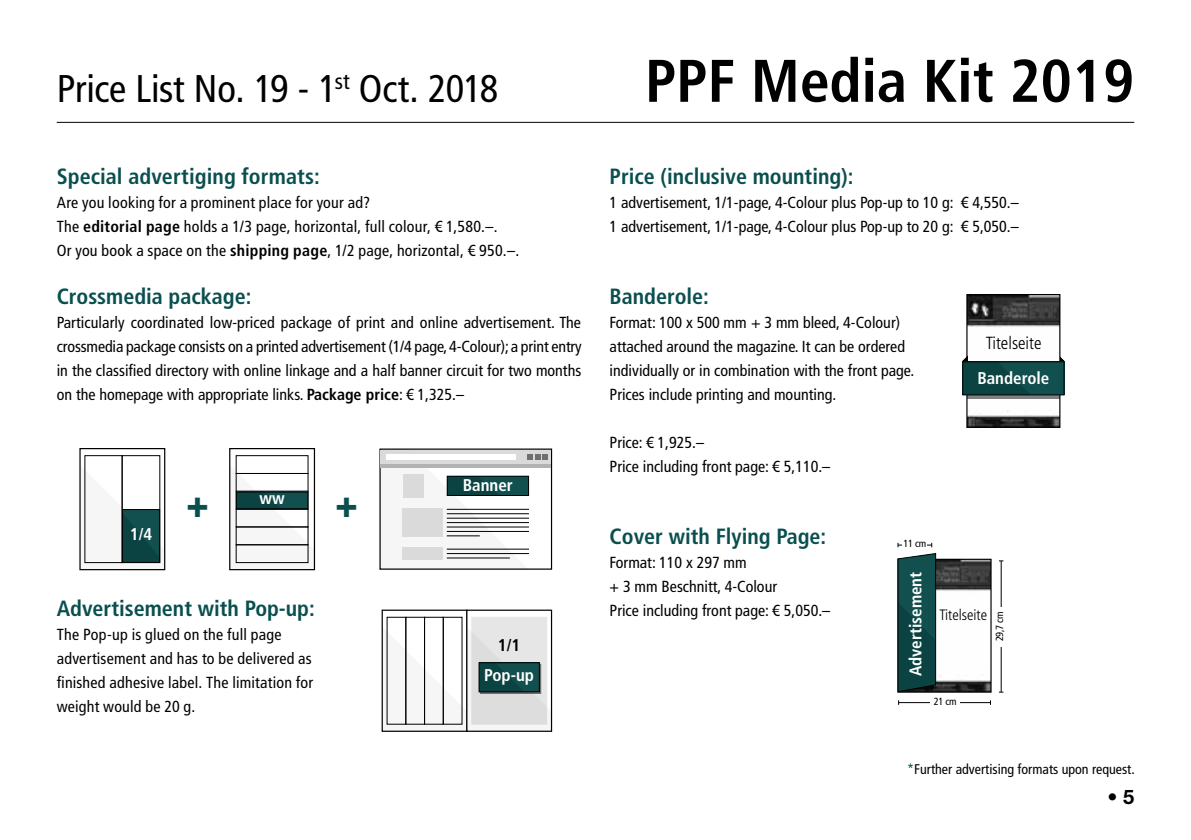
<style>
.page{position:relative;width:1191px;height:840px;background:#fff}
.page>*{position:absolute;margin:0;border:0;box-sizing:border-box;transform-origin:0 0}
.t1{font:700 condensed 60px "Frutiger";color:#000}
.t2{font:condensed 38.6px "Frutiger LT Com";letter-spacing:-.01em;color:#000}
.t3{font:900 condensed 38.2px "Frutiger LT Com";color:#0a4f4f}
.t4{font:700 condensed 22px "Frutiger LT Com";color:#0a4f4f}
.t5{font:300 20px "Helvetica Neue";color:#000}
.t6{font:300 condensed 17.6px "Frutiger LT Com";color:#000}
.t7{font:700 condensed 17px "Frutiger LT Com";color:#fff}
.t8{font:700 condensed 17px "Frutiger LT Com";color:#000}
.t9{font:condensed 16px/24px "Frutiger LT Com";color:#000}
.t10{font:300 condensed 15px "Frutiger LT Com";color:#000}
.t11{font:condensed 14px "Frutiger LT Com";color:#000}
.t12{font:condensed 10.4px "Frutiger LT Com";letter-spacing:-.03em;color:#000}
.s1{font-weight:700}
.s2{color:#0a4f4f}
.s3{font-family:"Helvetica Neue CE";font-weight:700}
</style>
<div class="page">
<hr style="left:57px;top:122px;width:1077px;height:1px;background:#000">
<svg style="left:381px;top:609px;width:172px;height:123px"></svg>
<div style="left:472px;top:617px;width:74px;height:106px;background:#e6e6e6"></div>
<div style="left:479px;top:662px;width:60px;height:29px;background:#0b4343"></div>
<div style="left:478px;top:662px;width:62px;height:30px;border:1px solid #000"></div>
<svg style="left:79px;top:448px;width:87px;height:122px"></svg>
<div style="left:122px;top:455px;width:38px;height:107px;border:1px solid #000"></div>
<div style="left:122px;top:509px;width:38px;height:53px;background:#0b4343"></div>
<div style="left:122px;top:509px;width:38px;height:53px;border:1px solid #000"></div>
<svg style="left:229px;top:448px;width:87px;height:122px"></svg>
<div style="left:236px;top:508px;width:72px;height:19px;border:1px solid #000"></div>
<div style="left:236px;top:473px;width:72px;height:18px;border:1px solid #000"></div>
<div style="left:236px;top:455px;width:72px;height:18px;border:1px solid #000"></div>
<div style="left:236px;top:544px;width:72px;height:18px;border:1px solid #000"></div>
<div style="left:236px;top:526px;width:72px;height:18px;border:1px solid #000"></div>
<div style="left:236px;top:491px;width:72px;height:17px;background:#0b4343"></div>
<div style="left:236px;top:491px;width:72px;height:18px;border:1px solid #000"></div>
<svg style="left:379px;top:448px;width:174px;height:122px"></svg>
<div style="left:447px;top:476px;width:81px;height:19px;background:#114e4e"></div>
<div style="left:447px;top:475px;width:82px;height:20px;border:1px solid #000"></div>
<div style="left:402px;top:507px;width:41px;height:29px;background:#dadada"></div>
<hr style="left:447px;top:508px;width:82px;height:1px;background:#000">
<hr style="left:447px;top:513px;width:82px;height:1px;background:#000">
<hr style="left:447px;top:517px;width:82px;height:1px;background:#000">
<hr style="left:447px;top:522px;width:82px;height:1px;background:#000">
<hr style="left:447px;top:526px;width:82px;height:1px;background:#000">
<hr style="left:447px;top:530px;width:82px;height:1px;background:#000">
<hr style="left:447px;top:535px;width:33px;height:1px;background:#000">
<div style="left:402px;top:547px;width:41px;height:13px;background:#dadada"></div>
<hr style="left:447px;top:548px;width:82px;height:1px;background:#000">
<hr style="left:447px;top:552px;width:82px;height:1px;background:#000">
<hr style="left:447px;top:557px;width:63px;height:1px;background:#000">
<div style="left:402px;top:473px;width:21px;height:24px;background:#dadada"></div>
<hr style="left:381px;top:464px;width:170px;height:4px;background:#b3b2b2">
<svg style="left:962px;top:294px;width:103px;height:134px"></svg>
<div style="left:962px;top:361px;width:102px;height:33px;background:#0b4343"></div>
<div style="left:962px;top:361px;width:102px;height:34px;border:1px solid #000"></div>
<svg style="left:967px;top:395px;width:92px;height:4px"></svg>
<hr style="left:898px;top:701px;width:92px;height:1px;background:#000">
<div style="left:930px;top:696px;width:30px;height:11px;background:#fff"></div>
<hr style="left:1000px;top:560px;width:1px;height:131px;background:#000">
<div style="left:995px;top:606px;width:11px;height:39px;background:#fff"></div>
<svg style="left:897px;top:542px;width:95px;height:151px"></svg>
<h2 class="t2" style="left:57px;top:66px;width:443px">Price List No. 19 - 1<sup>st</sup> Oct. 2018</h2>
<h3 class="t4" style="left:57px;top:163px;width:264px">Special advertiging formats:</h3>
<p class="t9" style="left:57px;top:190px;width:464px">Are you looking for a prominent place for your ad?<br>The <span class="s1">editorial page</span> holds a 1/3 page, horizontal, full colour, € 1,580.–.<br>Or you book a space on the <span class="s1">shipping page</span>, 1/2 page, horizontal, € 950.–.</p>
<h3 class="t4" style="left:57px;top:283px;width:196px">Crossmedia package:</h3>
<p class="t9" style="left:57px;top:310px;width:526px;text-align:justify">Particularly coordinated low-priced package of print and online advertisement. The crossmedia package consists on a printed advertisement (1/4 page, 4-Colour); a print entry in the classified directory with online linkage and a half banner circuit for two months on the homepage with appropriate links. <span class="s1">Package price</span>: € 1,325.–</p>
<p class="t7" style="left:130px;top:523px;width:24px">1/4</p>
<h3 class="t3" style="left:186px;top:480px;width:24px">+</h3>
<p class="t7" style="left:259px;top:488px;width:27px">ww</p>
<h3 class="t3" style="left:335px;top:480px;width:24px">+</h3>
<h3 class="t4" style="left:57px;top:595px;width:260px">Advertisement with Pop-up:</h3>
<p class="t9" style="left:57px;top:622px;width:258px">The Pop-up is glued on the full page advertisement and has to be delivered as finished adhesive label. The limitation for weight would be 20 g.</p>
<p class="t7" style="left:463px;top:474px;width:52px">Banner</p>
<p class="t8" style="left:498px;top:635px;width:24px">1/1</p>
<p class="t7" style="left:484px;top:664px;width:51px">Pop-up</p>
<h1 class="t1" style="left:645px;top:45px;width:490px">PPF Media Kit 2019</h1>
<h3 class="t4" style="left:609px;top:163px;width:245px">Price (inclusive mounting):</h3>
<p class="t9" style="left:609px;top:190px;width:410px">1 advertisement, 1/1-page, 4-Colour plus Pop-up to 10 g: € 4,550.–<br>1 advertisement, 1/1-page, 4-Colour plus Pop-up to 20 g: € 5,050.–</p>
<h3 class="t4" style="left:609px;top:283px;width:101px">Banderole:</h3>
<p class="t9" style="left:609px;top:310px;width:306px">Format: 100 x 500 mm + 3 mm bleed, 4-Colour) attached around the magazine. It can be ordered individually or in combination with the front page.<br>Prices include printing and mounting.</p>
<p class="t9" style="left:609px;top:430px;width:222px">Price: € 1,925.–<br>Price including front page: € 5,110.–</p>
<p class="t6" style="left:985px;top:332px;width:57px">Titelseite</p>
<p class="t7" style="left:977px;top:367px;width:74px">Banderole</p>
<h3 class="t4" style="left:609px;top:523px;width:218px">Cover with Flying Page:</h3>
<p class="t9" style="left:609px;top:550px;width:222px">Format: 110 x 297 mm<br>+ 3 mm Beschnitt, 4-Colour<br>Price including front page: € 5,050.–</p>
<p class="t12" style="left:903px;top:537px;width:24px">11 cm</p>
<p class="t7" style="left:905px;top:676px;width:106px;rotate:-90deg">Advertisement</p>
<p class="t10" style="left:939px;top:606px;width:49px">Titelseite</p>
<p class="t12" style="left:993px;top:641px;width:31px;rotate:-90deg">29,7 cm</p>
<p class="t12" style="left:934px;top:694px;width:24px">21 cm</p>
<p class="t11" style="left:907px;top:760px;width:229px"><span class="s2">*</span>Further advertising formats upon request.</p>
<p class="t5" style="left:1107px;top:783px;width:28px">• <span class="s3">5</span></p>
</div>
